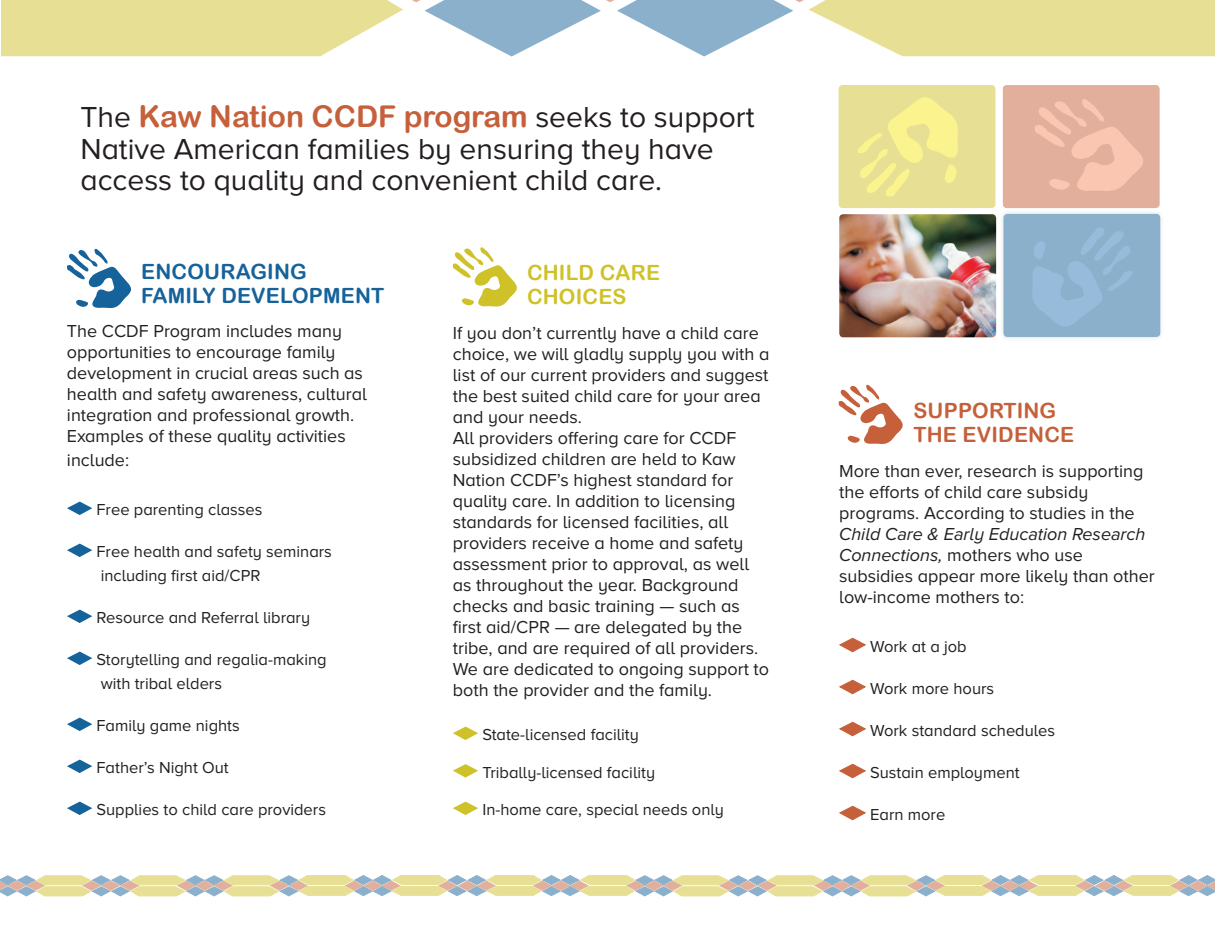
<style>
.page{position:relative;width:1215px;height:945px;background:#fff}
.page>*{position:absolute;margin:0;border:0;box-sizing:border-box;transform-origin:0 0}
.t1{font:30px/31.5px "Proxima Nova A";color:#231f20}
.t2{font:21px/24px "Arial Rounded MT Bold";letter-spacing:.01em;color:#16629a}
.t3{font:21px/24px "Arial Rounded MT Bold";letter-spacing:.01em;color:#c5603a}
.t4{font:21px/24px "Arial Rounded MT Bold";letter-spacing:.01em;color:#cfc229}
.t5{font:18px/21px "Proxima Nova A";color:#231f20}
.t6{font:16.5px/24px "Proxima Nova A";color:#231f20}
.s1{font-family:"Arial Rounded MT Bold";color:#c5603a}
.s2{font-style:italic}
</style>
<div class="page">
<img style="left:839px;top:214px;width:157px;height:123px">
<div style="left:839px;top:85px;width:156px;height:123px;background:#e7e094;border-radius:4px"></div>
<div style="left:1003px;top:85px;width:157px;height:123px;background:#e2af9c;border-radius:4px"></div>
<div style="left:999px;top:209px;width:166px;height:133px;background:#231f20;opacity:.25"></div>
<div style="left:1003px;top:214px;width:157px;height:123px;background:#8ab0cc;border-radius:4px"></div>
<svg style="left:1033px;top:228px;width:100px;height:98px"></svg>
<svg style="left:1035px;top:99px;width:108px;height:92px"></svg>
<svg style="left:858px;top:97px;width:100px;height:99px"></svg>
<svg style="left:839px;top:638px;width:27px;height:15px"></svg>
<svg style="left:839px;top:680px;width:27px;height:15px"></svg>
<svg style="left:839px;top:722px;width:27px;height:15px"></svg>
<svg style="left:839px;top:764px;width:27px;height:15px"></svg>
<svg style="left:839px;top:806px;width:27px;height:15px"></svg>
<svg style="left:838px;top:384px;width:65px;height:60px"></svg>
<svg style="left:453px;top:727px;width:25px;height:13px"></svg>
<svg style="left:453px;top:764px;width:25px;height:14px"></svg>
<svg style="left:453px;top:802px;width:25px;height:13px"></svg>
<svg style="left:453px;top:247px;width:64px;height:60px"></svg>
<svg style="left:67px;top:502px;width:25px;height:13px"></svg>
<svg style="left:67px;top:544px;width:25px;height:13px"></svg>
<svg style="left:67px;top:610px;width:25px;height:13px"></svg>
<svg style="left:67px;top:652px;width:25px;height:13px"></svg>
<svg style="left:67px;top:718px;width:25px;height:13px"></svg>
<svg style="left:67px;top:760px;width:25px;height:13px"></svg>
<svg style="left:67px;top:802px;width:25px;height:13px"></svg>
<svg style="left:67px;top:249px;width:64px;height:60px"></svg>
<svg style="left:0;top:875px;width:1215px;height:21px"></svg>
<svg style="left:2px;top:0;width:1213px;height:57px"></svg>
<p class="t1" style="left:80px;top:101px;width:676px">The <span class="s1">Kaw Nation CCDF program</span> seeks to support<br>Native American families by ensuring they have access to quality and convenient child care.</p>
<p class="t2" style="left:141px;top:259px;width:245px">ENCOURAGING<br>FAMILY DEVELOPMENT</p>
<p class="t5" style="left:67px;top:321px;width:301px">The CCDF Program includes many opportunities to encourage family development in crucial areas such as health and safety awareness, cultural integration and professional growth.<br>Examples of these quality activities</p>
<p class="t5" style="left:67px;top:450px;width:64px">include:</p>
<p class="t6" style="left:97px;top:497px;width:168px">Free parenting classes</p>
<p class="t6" style="left:97px;top:539px;width:237px">Free health and safety seminars including first aid/CPR</p>
<p class="t6" style="left:97px;top:605px;width:215px">Resource and Referral library</p>
<p class="t6" style="left:97px;top:647px;width:232px">Storytelling and regalia-making with tribal elders</p>
<p class="t6" style="left:97px;top:713px;width:145px">Family game nights</p>
<p class="t6" style="left:97px;top:755px;width:134px">Father’s Night Out</p>
<p class="t6" style="left:97px;top:797px;width:231px">Supplies to child care providers</p>
<p class="t4" style="left:527px;top:261px;width:135px">CHILD CARE<br>CHOICES</p>
<p class="t5" style="left:453px;top:322px;width:318px">If you don’t currently have a child care choice, we will gladly supply you with a list of our current providers and suggest the best suited child care for your area and your needs.<br>All providers offering care for CCDF subsidized children are held to Kaw Nation CCDF’s highest standard for quality care. In addition to licensing standards for licensed facilities, all providers receive a home and safety assessment prior to approval, as well as throughout the year. Background checks and basic training — such as first aid/CPR — are delegated by the tribe, and are required of all providers.<br>We are dedicated to ongoing support to both the provider and the family.</p>
<p class="t6" style="left:482px;top:722px;width:158px">State-licensed facility</p>
<p class="t6" style="left:482px;top:760px;width:174px">Tribally-licensed facility</p>
<p class="t6" style="left:482px;top:797px;width:243px">In-home care, special needs only</p>
<p class="t3" style="left:913px;top:399px;width:162px">SUPPORTING<br>THE EVIDENCE</p>
<p class="t5" style="left:839px;top:460px;width:317px">More than ever, research is supporting the efforts of child care subsidy programs. According to studies in the <span class="s2">Child Care &amp; Early Education Research Connections,</span> mothers who use subsidies appear more likely than other low-income mothers to:</p>
<p class="t6" style="left:870px;top:634px;width:98px">Work at a job</p>
<p class="t6" style="left:870px;top:676px;width:126px">Work more hours</p>
<p class="t6" style="left:870px;top:718px;width:187px">Work standard schedules</p>
<p class="t6" style="left:870px;top:760px;width:151px">Sustain employment</p>
<p class="t6" style="left:870px;top:802px;width:77px">Earn more</p>
</div>
